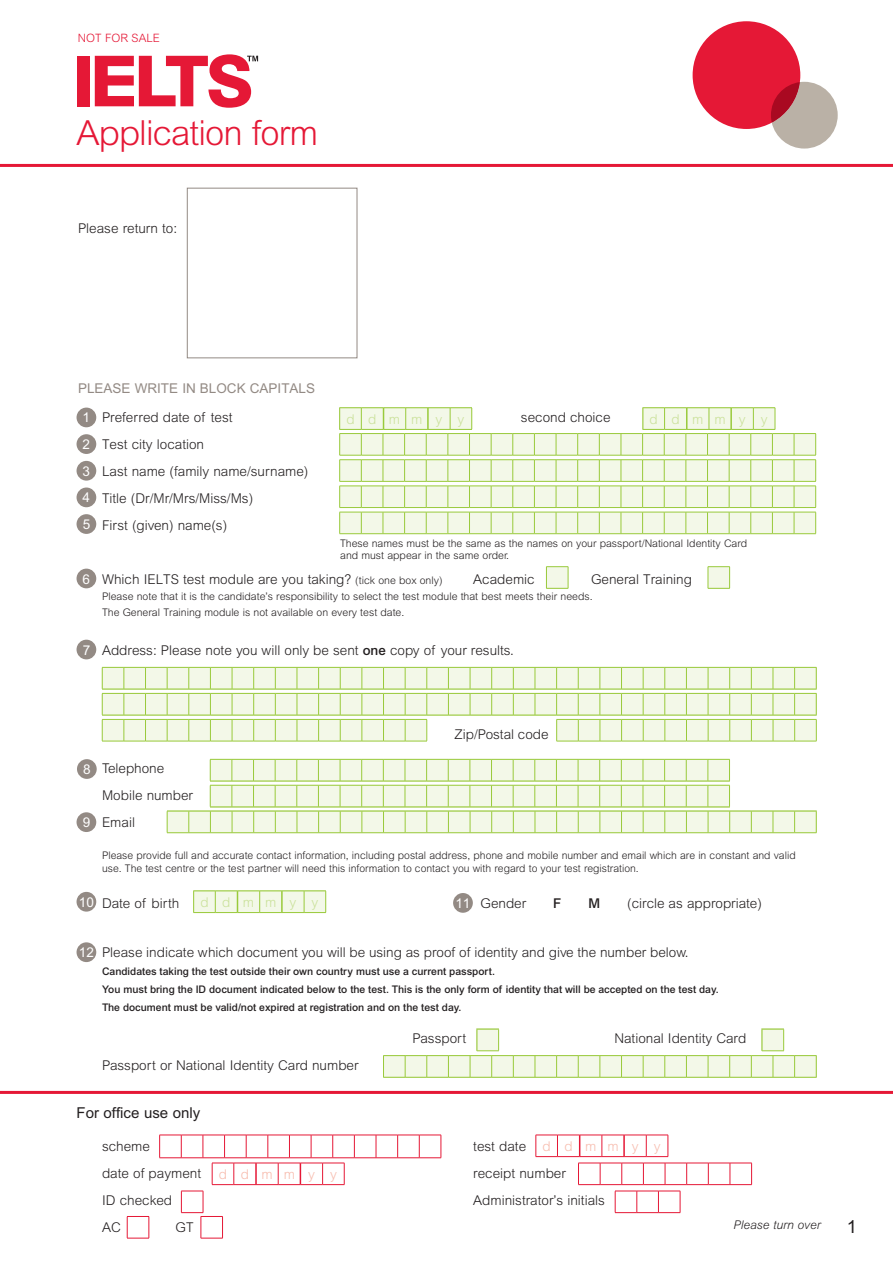
<style>
.page{position:relative;width:893px;height:1263px;background:#fff}
.page>*{position:absolute;margin:0;border:0;box-sizing:border-box;transform-origin:0 0}
.t1{font:300 34.65px "Arial MT Std";letter-spacing:-.025em;color:#e51836}
.Notice__Code_lists{font:18px "Arial MT Std";color:#231f20}
.t2{font:15px "Arial MT Std";color:#231f20}
.Body-form-baseline{font:300 13.5px "Arial MT Std";color:#231f20}
.Body-Form-no_baselin{font:300 13.5px "Arial MT Std";color:#231f20}
.body{font:13.5px "Arial MT Std";color:#938a84}
.text{font:300 13.5px "Arial MT Std";color:#cae19a}
.t3{font:13.5px/26.5px "Arial MT Std";color:#fff}
.t4{font:300 13.5px "Arial MT Std";letter-spacing:.975em;color:#f7bcae}
.Body-form-baseline-2{font:500 13.5px "Arial MT Std";color:#231f20}
.text-2{font:italic 300 12px "Arial MT Std";color:#231f20}
.t5{font:300 11.55px "Arial MT Std";color:#e51836}
.Body-Form-no_baselin-2{font:300 10.5px/12.6px "Arial MT Std";color:#231f20}
.t6{font:500 10.5px/18px "Arial MT Std";color:#231f20}
.s1{font-size:10.5px}
.s2{font-weight:500}
</style>
<div class="page">
<svg style="left:546px;top:566px;width:23px;height:23px"></svg>
<svg style="left:708px;top:566px;width:22px;height:23px"></svg>
<svg style="left:167px;top:759px;width:650px;height:74px"></svg>
<svg style="left:578px;top:1163px;width:174px;height:22px"></svg>
<svg style="left:615px;top:1191px;width:66px;height:22px"></svg>
<svg style="left:127px;top:1216px;width:23px;height:23px"></svg>
<svg style="left:181px;top:1191px;width:42px;height:48px"></svg>
<svg style="left:102px;top:667px;width:715px;height:75px;background:#e8f2d4"></svg>
<svg style="left:339px;top:407px;width:477px;height:127px"></svg>
<hr style="left:730px;top:408px;width:2px;height:21px;background:#99ca3b">
<svg style="left:536px;top:1135px;width:133px;height:22px"></svg>
<hr style="left:623px;top:1135px;width:2px;height:21px;background:#e51836">
<svg style="left:159px;top:1135px;width:283px;height:50px"></svg>
<svg style="left:193px;top:891px;width:133px;height:22px;background:#e9f2d5"></svg>
<hr style="left:281px;top:891px;width:2px;height:21px;background:#99ca3b">
<svg style="left:383px;top:1029px;width:434px;height:49px"></svg>
<div style="left:693px;top:21px;width:107px;height:108px;background:#e51836;border-radius:50%"></div>
<svg style="left:771px;top:82px;width:67px;height:67px"></svg>
<hr style="left:0;top:1091px;width:893px;height:3px;background:#e51836">
<hr style="left:0;top:164px;width:893px;height:3px;background:#e51836">
<div style="left:187px;top:188px;width:170px;height:170px;border:1px solid #938a84"></div>
<div style="left:77px;top:812px;width:19px;height:20px;background:#938a84;border-radius:50%"></div>
<div style="left:77px;top:408px;width:19px;height:19px;background:#938a84;border-radius:50%"></div>
<div style="left:77px;top:434px;width:19px;height:20px;background:#938a84;border-radius:50%"></div>
<div style="left:77px;top:487px;width:19px;height:20px;background:#938a84;border-radius:50%"></div>
<div style="left:77px;top:514px;width:19px;height:20px;background:#938a84;border-radius:50%"></div>
<div style="left:77px;top:569px;width:19px;height:19px;background:#938a84;border-radius:50%"></div>
<div style="left:77px;top:640px;width:19px;height:19px;background:#938a84;border-radius:50%"></div>
<div style="left:77px;top:759px;width:20px;height:20px;background:#938a84;border-radius:50%"></div>
<div style="left:77px;top:461px;width:19px;height:20px;background:#938a84;border-radius:50%"></div>
<div style="left:77px;top:892px;width:19px;height:20px;background:#938a84;border-radius:50%"></div>
<div style="left:453px;top:893px;width:20px;height:20px;background:#938a84;border-radius:50%"></div>
<div style="left:77px;top:942px;width:19px;height:20px;background:#938a84;border-radius:50%"></div>
<div style="left:77px;top:56px;width:12px;height:50px;background:#e51836"></div>
<svg style="left:95px;top:54px;width:163px;height:54px"></svg>
<p class="t5" style="left:78px;top:32px;width:84px">NOT FOR SALE</p>
<p class="t1" style="left:77px;top:113px;width:243px">Application form</p>
<p class="Body-form-baseline" style="left:78px;top:220px;width:101px">Please return to:</p>
<p class="body" style="left:78px;top:380px;width:239px">PLEASE WRITE IN BLOCK CAPITALS</p>
<p class="t3" style="left:83px;top:404px;width:9px">1<br>2</p>
<p class="t3" style="left:83px;top:458px;width:9px">3</p>
<p class="t3" style="left:83px;top:484px;width:9px">4<br>5</p>
<p class="t3" style="left:83px;top:565px;width:9px">6</p>
<p class="t3" style="left:83px;top:636px;width:9px">7</p>
<p class="Body-form-baseline" style="left:102px;top:409px;width:132px">Preferred date of test</p>
<p class="Body-form-baseline" style="left:521px;top:409px;width:91px">second choice</p>
<p class="Body-form-baseline" style="left:102px;top:436px;width:104px">Test city location</p>
<p class="Body-form-baseline" style="left:102px;top:463px;width:208px">Last name (family name/surname)</p>
<p class="Body-form-baseline" style="left:102px;top:490px;width:153px">Title (Dr/Mr/Mrs/Miss/Ms)</p>
<p class="Body-form-baseline" style="left:102px;top:517px;width:127px">First (given) name(s)</p>
<p class="Body-Form-no_baselin-2" style="left:340px;top:537px;width:409px">These names must be the same as the names on your passport/National Identity Card and must appear in the same order.</p>
<p class="Body-form-baseline" style="left:102px;top:571px;width:342px">Which IELTS test module are you taking? <span class="s1">(tick one box only)</span></p>
<p class="Body-form-baseline" style="left:473px;top:571px;width:63px">Academic</p>
<p class="Body-form-baseline" style="left:591px;top:571px;width:102px">General Training</p>
<p class="Body-Form-no_baselin-2" style="left:102px;top:588px;width:492px;line-height:16.2px">Please note that it is the candidate’s responsibility to select the test module that best meets their needs.<br>The General Training module is not available on every test date.</p>
<p class="Body-Form-no_baselin" style="left:102px;top:642px;width:413px">Address: Please note you will only be sent <span class="s2">one</span> copy of your results.</p>
<p class="text" style="left:346px;top:412px;width:10px">d</p>
<p class="text" style="left:368px;top:412px;width:10px">d</p>
<p class="text" style="left:389px;top:412px;width:13px">m</p>
<p class="text" style="left:411px;top:412px;width:13px">m</p>
<p class="text" style="left:436px;top:412px;width:8px">y</p>
<p class="text" style="left:458px;top:412px;width:8px">y</p>
<p class="text" style="left:650px;top:412px;width:10px">d</p>
<p class="text" style="left:671px;top:412px;width:10px">d</p>
<p class="text" style="left:692px;top:412px;width:13px">m</p>
<p class="text" style="left:714px;top:412px;width:13px">m</p>
<p class="text" style="left:739px;top:412px;width:8px">y</p>
<p class="text" style="left:761px;top:412px;width:8px">y</p>
<p class="Body-Form-no_baselin" style="left:455px;top:726px;width:96px">Zip/Postal code</p>
<p class="Body-form-baseline" style="left:102px;top:760px;width:64px">Telephone</p>
<p class="Body-form-baseline" style="left:102px;top:787px;width:93px">Mobile number</p>
<p class="Body-form-baseline" style="left:102px;top:814px;width:34px">Email</p>
<p class="Body-Form-no_baselin-2" style="left:102px;top:849px;width:695px">Please provide full and accurate contact information, including postal address, phone and mobile number and email which are in constant and valid use. The test centre or the test partner will need this information to contact you with regard to your test registration.</p>
<p class="Body-form-baseline" style="left:102px;top:895px;width:79px">Date of birth</p>
<p class="Body-form-baseline" style="left:480px;top:895px;width:47px">Gender</p>
<p class="Body-form-baseline-2" style="left:553px;top:895px;width:10px">F</p>
<p class="Body-form-baseline-2" style="left:589px;top:895px;width:13px">M</p>
<p class="Body-form-baseline" style="left:627px;top:895px;width:136px">(circle as appropriate)</p>
<p class="Body-Form-no_baselin" style="left:102px;top:945px;width:588px">Please indicate which document you will be using as proof of identity and give the number below.</p>
<p class="t6" style="left:102px;top:962px;width:618px">Candidates taking the test outside their own country must use a current passport.<br>You must bring the ID document indicated below to the test. This is the only form of identity that will be accepted on the test day.<br>The document must be valid/not expired at registration and on the test day.</p>
<p class="Body-form-baseline" style="left:412px;top:1030px;width:55px">Passport</p>
<p class="Body-form-baseline" style="left:614px;top:1030px;width:133px">National Identity Card</p>
<p class="Body-form-baseline" style="left:102px;top:1057px;width:258px">Passport or National Identity Card number</p>
<h3 class="t2" style="left:77px;top:1104px;width:125px">For office use only</h3>
<p class="Body-Form-no_baselin" style="left:102px;top:1138px;width:50px">scheme</p>
<p class="Body-Form-no_baselin" style="left:473px;top:1138px;width:54px">test date</p>
<p class="Body-Form-no_baselin" style="left:102px;top:1165px;width:101px">date of payment</p>
<p class="Body-Form-no_baselin" style="left:473px;top:1165px;width:94px">receipt number</p>
<p class="Body-Form-no_baselin" style="left:102px;top:1192px;width:72px">ID checked</p>
<p class="Body-Form-no_baselin" style="left:473px;top:1192px;width:133px">Administrator’s initials</p>
<p class="Body-Form-no_baselin" style="left:102px;top:1219px;width:20px">AC</p>
<p class="Body-Form-no_baselin" style="left:176px;top:1219px;width:20px">GT</p>
<p class="text-2" style="left:734px;top:1218px;width:89px">Please turn over</p>
<p class="Notice__Code_lists" style="left:847px;top:1216px;width:12px">1</p>
<p class="t3" style="left:83px;top:756px;width:9px">8</p>
<p class="t3" style="left:83px;top:809px;width:9px">9</p>
<p class="t3" style="left:79px;top:889px;width:17px">10</p>
<p class="t3" style="left:455px;top:890px;width:17px">11</p>
<p class="t3" style="left:79px;top:939px;width:17px">12</p>
<p class="text" style="left:200px;top:895px;width:10px">d</p>
<p class="text" style="left:222px;top:895px;width:10px">d</p>
<p class="text" style="left:243px;top:895px;width:13px">m</p>
<p class="text" style="left:265px;top:895px;width:13px">m</p>
<p class="text" style="left:290px;top:895px;width:8px">y</p>
<p class="text" style="left:312px;top:895px;width:8px">y</p>
<p class="t4" style="left:542px;top:1139px;width:119px">ddm my y</p>
<p class="t4" style="left:219px;top:1167px;width:119px">ddm my y</p>
</div>
